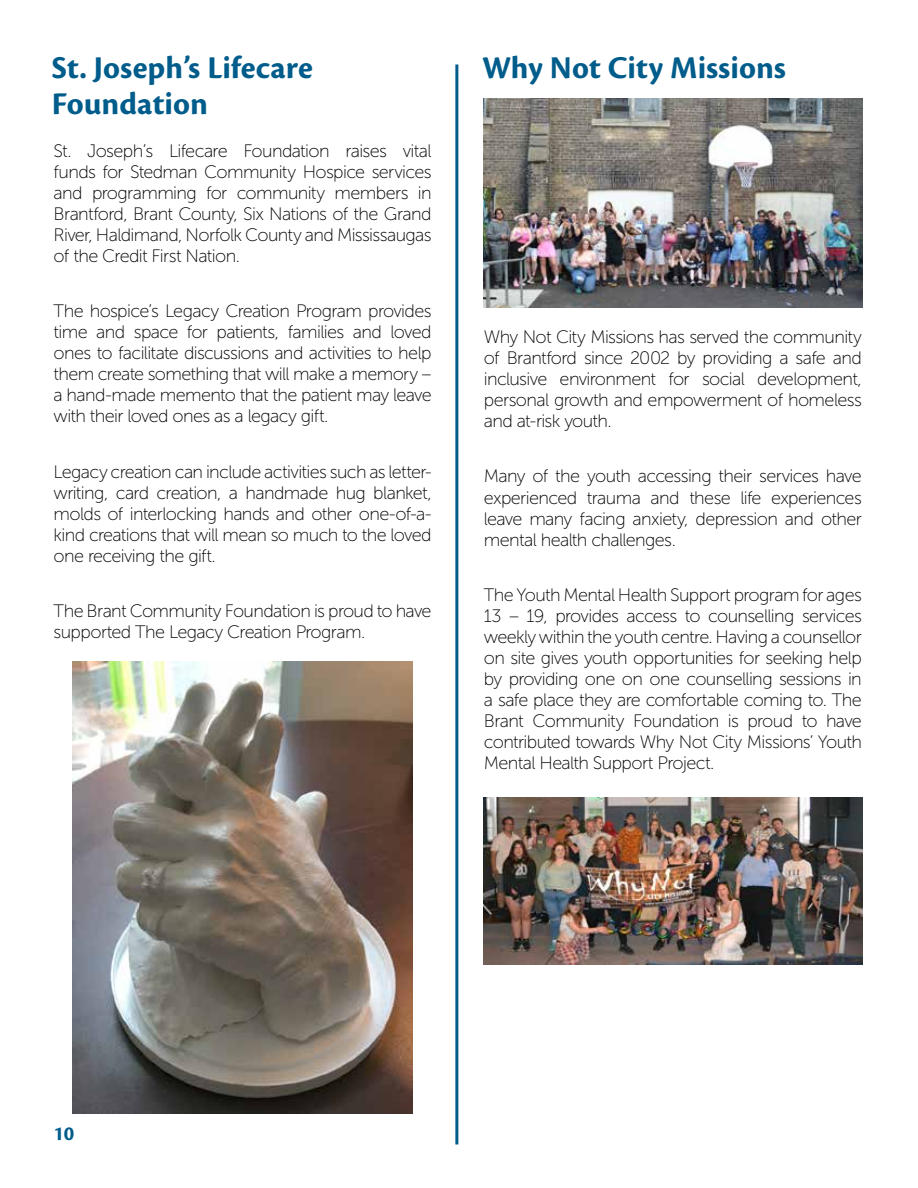
<style>
.page{position:relative;width:918px;height:1188px;background:#fff}
.page>*{position:absolute;margin:0;border:0;box-sizing:border-box;transform-origin:0 0}
.t1{font:700 33px/36px "Cronos Pro";letter-spacing:.005em;color:#005c8b}
.t2{font:700 21px "Cronos Pro";color:#005c8b}
.t3{font:18px/21px "Museo Sans 100";letter-spacing:-.035em;color:#000;text-align:justify}
</style>
<div class="page">
<img style="left:72px;top:661px;width:341px;height:453px">
<img style="left:484px;top:98px;width:379px;height:210px">
<img style="left:484px;top:797px;width:379px;height:167px">
<hr style="left:455px;top:64px;width:3px;height:1080px;background:#005c8b">
<h1 class="t1" style="left:52px;top:50px;width:263px">St. Joseph’s Lifecare<br>Foundation</h1>
<h1 class="t1" style="left:482px;top:50px;width:306px">Why Not City Missions</h1>
<p class="t3" style="left:54px;top:140px;width:380px">St. Joseph’s Lifecare Foundation raises vital funds for Stedman Community Hospice services and programming for community members in Brantford, Brant County, Six Nations of the Grand River, Haldimand, Norfolk County and Mississaugas of the Credit First Nation.</p>
<p class="t3" style="left:54px;top:301px;width:380px">The hospice’s Legacy Creation Program provides time and space for patients, families and loved ones to facilitate discussions and activities to help them create something that will make a memory – a hand-made memento that the patient may leave with their loved ones as a legacy gift.</p>
<p class="t3" style="left:54px;top:461px;width:380px">Legacy creation can include activities such as letter&shy;writing, card creation, a handmade hug blanket, molds of interlocking hands and other one-of-a&shy;kind creations that will mean so much to the loved one receiving the gift.</p>
<p class="t3" style="left:54px;top:601px;width:379px">The Brant Community Foundation is proud to have supported The Legacy Creation Program.</p>
<p class="t3" style="left:484px;top:327px;width:380px">Why Not City Missions has served the community of Brantford since 2002 by providing a safe and inclusive environment for social development, personal growth and empowerment of homeless and at-risk youth.</p>
<p class="t3" style="left:484px;top:466px;width:379px">Many of the youth accessing their services have experienced trauma and these life experiences leave many facing anxiety, depression and other mental health challenges.</p>
<p class="t3" style="left:484px;top:585px;width:380px">The Youth Mental Health Support program for ages 13 – 19, provides access to counselling services weekly within the youth centre. Having a counsellor on site gives youth opportunities for seeking help by providing one on one counselling sessions in a safe place they are comfortable coming to. The Brant Community Foundation is proud to have contributed towards Why Not City Missions’ Youth Mental Health Support Project.</p>
<p class="t2" style="left:54px;top:1121px;width:22px">10</p>
</div>
